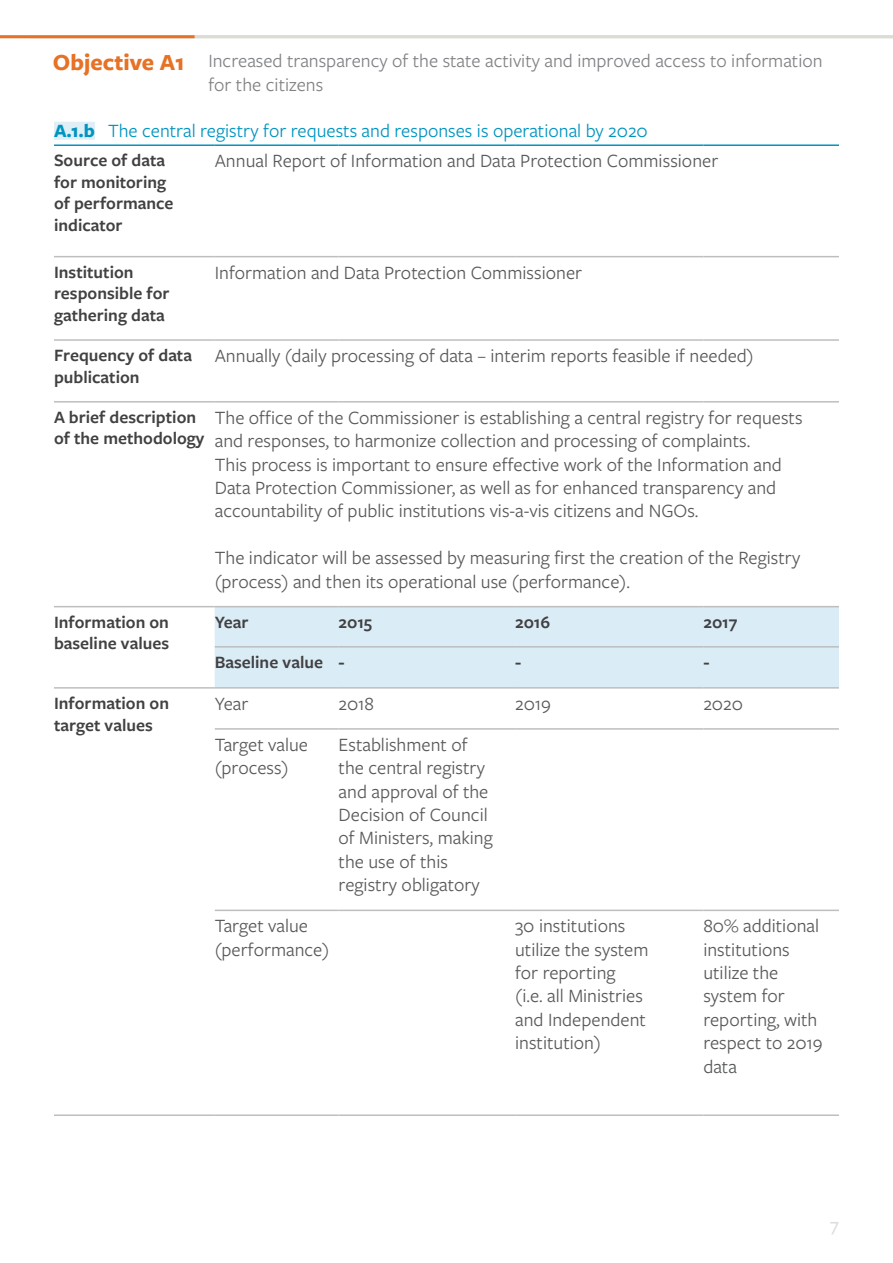
<style>
.page{position:relative;width:893px;height:1263px;background:#fff}
.page>*{position:absolute;margin:0;border:0;box-sizing:border-box;transform-origin:0 0}
.t1{font:19.5px/23.4px "Freight Sans Pro";color:#58595b}
.t2{font:19.5px/23.4px "Freight Sans Pro";color:#808285}
.t3{font:19.5px "Freight Sans Pro";color:#0094c1}
.t4{font:500 19.2px "Freight Sans Pro";color:#dcddde}
.t5{font:600 18px/21.6px "Freight Sans Pro";color:#414042}
.s1{font-weight:700;font-size:23.85px;color:#e77125}
.s2{font-weight:700}
</style>
<div class="page">
<div style="left:215px;top:607px;width:624px;height:80px;background:#daecf5"></div>
<hr style="left:54px;top:144px;width:161px;height:2px;background:#0094c1">
<hr style="left:215px;top:144px;width:124px;height:2px;background:#0094c1">
<hr style="left:339px;top:144px;width:176px;height:2px;background:#0094c1">
<hr style="left:515px;top:144px;width:188px;height:2px;background:#0094c1">
<hr style="left:703px;top:144px;width:136px;height:2px;background:#0094c1">
<hr style="left:54px;top:256px;width:161px;height:1px;background:#bcbec0">
<hr style="left:215px;top:256px;width:124px;height:1px;background:#bcbec0">
<hr style="left:339px;top:256px;width:176px;height:1px;background:#bcbec0">
<hr style="left:515px;top:256px;width:188px;height:1px;background:#bcbec0">
<hr style="left:703px;top:256px;width:136px;height:1px;background:#bcbec0">
<hr style="left:54px;top:339px;width:161px;height:2px;background:#bcbec0">
<hr style="left:215px;top:339px;width:124px;height:2px;background:#bcbec0">
<hr style="left:339px;top:339px;width:176px;height:2px;background:#bcbec0">
<hr style="left:515px;top:339px;width:188px;height:2px;background:#bcbec0">
<hr style="left:703px;top:339px;width:136px;height:2px;background:#bcbec0">
<hr style="left:54px;top:401px;width:161px;height:1px;background:#bcbec0">
<hr style="left:215px;top:401px;width:124px;height:1px;background:#bcbec0">
<hr style="left:339px;top:401px;width:176px;height:1px;background:#bcbec0">
<hr style="left:515px;top:401px;width:188px;height:1px;background:#bcbec0">
<hr style="left:703px;top:401px;width:136px;height:1px;background:#bcbec0">
<hr style="left:54px;top:606px;width:161px;height:1px;background:#bcbec0">
<hr style="left:54px;top:687px;width:161px;height:2px;background:#bcbec0">
<hr style="left:215px;top:728px;width:124px;height:2px;background:#bcbec0">
<hr style="left:339px;top:728px;width:176px;height:2px;background:#bcbec0">
<hr style="left:515px;top:728px;width:188px;height:2px;background:#bcbec0">
<hr style="left:703px;top:728px;width:136px;height:2px;background:#bcbec0">
<hr style="left:215px;top:910px;width:124px;height:1px;background:#bcbec0">
<hr style="left:339px;top:910px;width:176px;height:1px;background:#bcbec0">
<hr style="left:515px;top:910px;width:188px;height:1px;background:#bcbec0">
<hr style="left:703px;top:910px;width:136px;height:1px;background:#bcbec0">
<hr style="left:54px;top:1114px;width:161px;height:2px;background:#bcbec0">
<hr style="left:215px;top:1114px;width:124px;height:2px;background:#bcbec0">
<hr style="left:339px;top:1114px;width:176px;height:2px;background:#bcbec0">
<hr style="left:515px;top:1114px;width:188px;height:2px;background:#bcbec0">
<hr style="left:703px;top:1114px;width:136px;height:2px;background:#bcbec0">
<hr style="left:215px;top:646px;width:124px;height:1px;background:#bcbec0">
<hr style="left:339px;top:646px;width:176px;height:1px;background:#bcbec0">
<hr style="left:515px;top:646px;width:188px;height:1px;background:#bcbec0">
<hr style="left:703px;top:646px;width:136px;height:1px;background:#bcbec0">
<hr style="left:215px;top:606px;width:124px;height:1px;background:#bcbec0">
<hr style="left:339px;top:606px;width:176px;height:1px;background:#bcbec0">
<hr style="left:515px;top:606px;width:188px;height:1px;background:#bcbec0">
<hr style="left:703px;top:606px;width:136px;height:1px;background:#bcbec0">
<hr style="left:215px;top:687px;width:124px;height:2px;background:#bcbec0">
<hr style="left:339px;top:687px;width:176px;height:2px;background:#bcbec0">
<hr style="left:515px;top:687px;width:188px;height:2px;background:#bcbec0">
<hr style="left:703px;top:687px;width:136px;height:2px;background:#bcbec0">
<div style="left:54px;top:122px;width:41px;height:18px;background:#e0eef6"></div>
<hr style="left:0;top:35px;width:893px;height:3px;background:#dddcd4">
<hr style="left:0;top:35px;width:195px;height:3px;background:#e77125">
<p class="t2" style="left:208px;top:49px;width:616px;text-indent:-155px"><span class="s1">Objective A1</span> Increased transparency of the state activity and improved access to information for the citizens</p>
<p class="t3" style="left:54px;top:117px;width:595px"><span class="s2">A.1.b</span> The central registry for requests and responses is operational by 2020</p>
<p class="t5" style="left:54px;top:149px;width:121px">Source of data for monitoring of performance indicator</p>
<p class="t1" style="left:215px;top:148px;width:505px">Annual Report of Information and Data Protection Commissioner</p>
<p class="t5" style="left:54px;top:260px;width:117px">Institution responsible for gathering data</p>
<p class="t1" style="left:215px;top:260px;width:369px">Information and Data Protection Commissioner</p>
<p class="t5" style="left:54px;top:344px;width:140px">Frequency of data publication</p>
<p class="t1" style="left:215px;top:343px;width:540px">Annually (daily processing of data – interim reports feasible if needed)</p>
<p class="t5" style="left:54px;top:405px;width:152px">A brief description of the methodology</p>
<p class="t1" style="left:215px;top:405px;width:589px">The office of the Commissioner is establishing a central registry for requests and responses, to harmonize collection and processing of complaints.<br>This process is important to ensure effective work of the Information and Data Protection Commissioner, as well as for enhanced transparency and accountability of public institutions vis-a-vis citizens and NGOs.</p>
<p class="t1" style="left:215px;top:545px;width:587px">The indicator will be assessed by measuring first the creation of the Registry (process) and then its operational use (performance).</p>
<p class="t5" style="left:54px;top:610px;width:117px">Information on baseline values</p>
<p class="t5" style="left:215px;top:610px;width:35px">Year</p>
<p class="t5" style="left:339px;top:610px;width:35px">2015</p>
<p class="t5" style="left:515px;top:610px;width:37px">2016</p>
<p class="t5" style="left:703px;top:610px;width:35px">2017</p>
<p class="t5" style="left:215px;top:650px;width:131px">Baseline value -</p>
<p class="t5" style="left:515px;top:650px;width:8px">-</p>
<p class="t5" style="left:703px;top:650px;width:8px">-</p>
<p class="t5" style="left:54px;top:691px;width:117px">Information on target values</p>
<p class="t1" style="left:215px;top:691px;width:35px">Year</p>
<p class="t1" style="left:339px;top:691px;width:37px">2018</p>
<p class="t1" style="left:515px;top:691px;width:37px">2019</p>
<p class="t1" style="left:703px;top:691px;width:41px">2020</p>
<p class="t1" style="left:215px;top:732px;width:95px">Target value (process)</p>
<p class="t1" style="left:339px;top:732px;width:156px">Establishment of the central registry and approval of the<br>Decision of Council of Ministers, making the use of this registry obligatory</p>
<p class="t1" style="left:215px;top:913px;width:116px">Target value (performance)</p>
<p class="t1" style="left:515px;top:913px;width:135px">30 institutions utilize the system for reporting<br>(i.e. all Ministries and Independent institution)</p>
<p class="t1" style="left:703px;top:913px;width:121px">80% additional institutions utilize the system for reporting, with respect to 2019 data</p>
<p class="t4" style="left:830px;top:1212px;width:10px">7</p>
</div>
